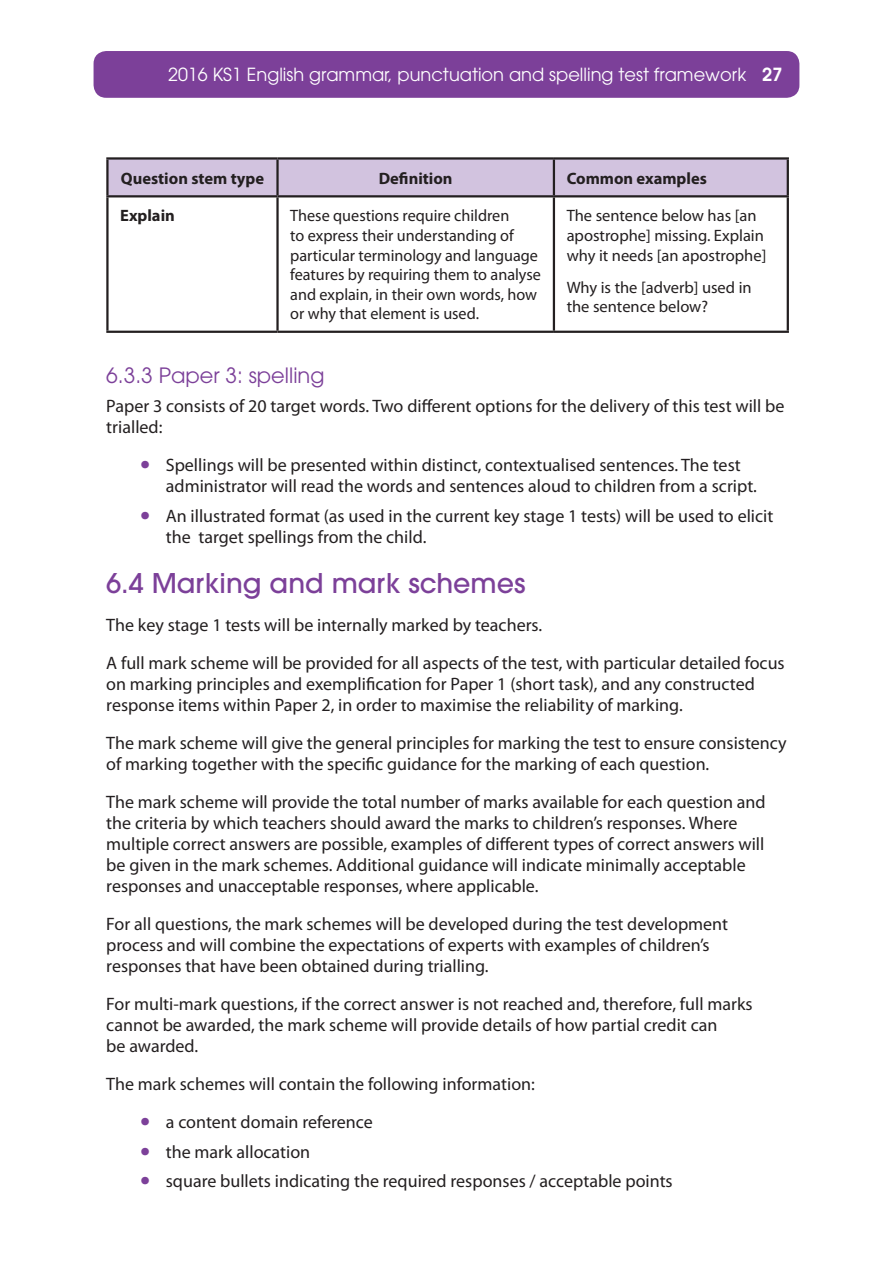
<style>
.page{position:relative;width:893px;height:1263px;background:#fff}
.page>*{position:absolute;margin:0;border:0;box-sizing:border-box;transform-origin:0 0}
.Heading_2{font:500 27px "ITC Avant Garde Std";color:#7c4099}
.Heading_3{font:21px "ITC Avant Garde Std";color:#7c4099}
.P__paragraph_text{font:18px/21px "Myriad Pro";color:#231f20}
.t1{font:18px "ITC Avant Garde Std";color:#fff}
.Table_body_LEFT{font:16.5px/19.5px "Myriad Pro";color:#231f20}
.Table_header_bold{font:700 16.5px "Myriad Pro";color:#231f20}
.Table_body_LEFT-2{font:700 16.5px "Myriad Pro";color:#231f20}
.s1{font-weight:600}
.s2{font-size:36px;color:#7c4099}
</style>
<div class="page">
<div style="left:94px;top:51px;width:705px;height:47px;background:#7c4099;border-radius:13px"></div>
<div style="left:109px;top:160px;width:678px;height:35px;background:#d2c3df"></div>
<svg style="left:109px;top:197px;width:678px;height:134px"></svg>
<hr style="left:106px;top:157px;width:172px;height:3px;background:#231f20">
<hr style="left:106px;top:160px;width:3px;height:35px;background:#231f20">
<hr style="left:278px;top:157px;width:276px;height:3px;background:#231f20">
<hr style="left:276px;top:160px;width:3px;height:35px;background:#231f20">
<hr style="left:554px;top:157px;width:235px;height:3px;background:#231f20">
<hr style="left:553px;top:160px;width:2px;height:35px;background:#231f20">
<hr style="left:787px;top:160px;width:2px;height:35px;background:#231f20">
<hr style="left:106px;top:197px;width:3px;height:134px;background:#231f20">
<hr style="left:276px;top:197px;width:3px;height:134px;background:#231f20">
<hr style="left:553px;top:197px;width:2px;height:134px;background:#231f20">
<hr style="left:787px;top:197px;width:2px;height:134px;background:#231f20">
<hr style="left:106px;top:195px;width:172px;height:2px;background:#231f20">
<hr style="left:278px;top:195px;width:276px;height:2px;background:#231f20">
<hr style="left:554px;top:195px;width:235px;height:2px;background:#231f20">
<hr style="left:106px;top:331px;width:172px;height:2px;background:#231f20">
<hr style="left:278px;top:331px;width:276px;height:2px;background:#231f20">
<hr style="left:554px;top:331px;width:235px;height:2px;background:#231f20">
<p class="t1" style="left:168px;top:63px;width:616px">2016 KS1 English grammar, punctuation and spelling test framework <span class="s1">27</span></p>
<p class="Table_header_bold" style="left:121px;top:167px;width:145px">Question stem type</p>
<p class="Table_header_bold" style="left:379px;top:167px;width:75px">Definition</p>
<p class="Table_header_bold" style="left:567px;top:167px;width:142px">Common examples</p>
<p class="Table_body_LEFT-2" style="left:120px;top:205px;width:56px">Explain</p>
<p class="Table_body_LEFT" style="left:290px;top:206px;width:252px">These questions require children<br>to express their understanding of particular terminology and language features by requiring them to analyse and explain, in their own words, how or why that element is used.</p>
<p class="Table_body_LEFT" style="left:567px;top:206px;width:201px">The sentence below has [an apostrophe] missing. Explain why it needs [an apostrophe]</p>
<p class="Table_body_LEFT" style="left:567px;top:277px;width:187px">Why is the [adverb] used in the sentence below?</p>
<p class="Heading_3" style="left:106px;top:362px;width:220px">6.3.3 Paper 3: spelling</p>
<p class="P__paragraph_text" style="left:106px;top:396px;width:680px">Paper 3 consists of 20 target words. Two different options for the delivery of this test will be trialled:</p>
<p class="P__paragraph_text" style="left:166px;top:455px;width:593px;text-indent:-26px"><span class="s2">•</span> Spellings will be presented within distinct, contextualised sentences. The test administrator will read the words and sentences aloud to children from a script.</p>
<p class="P__paragraph_text" style="left:166px;top:505px;width:609px;text-indent:-26px"><span class="s2">•</span> An illustrated format (as used in the current key stage 1 tests) will be used to elicit the target spellings from the child.</p>
<p class="Heading_2" style="left:106px;top:566px;width:421px">6.4 Marking and mark schemes</p>
<p class="P__paragraph_text" style="left:106px;top:614px;width:437px">The key stage 1 tests will be internally marked by teachers.</p>
<p class="P__paragraph_text" style="left:106px;top:652px;width:680px">A full mark scheme will be provided for all aspects of the test, with particular detailed focus on marking principles and exemplification for Paper 1 (short task), and any constructed response items within Paper 2, in order to maximise the reliability of marking.</p>
<p class="P__paragraph_text" style="left:106px;top:732px;width:682px">The mark scheme will give the general principles for marking the test to ensure consistency of marking together with the specific guidance for the marking of each question.</p>
<p class="P__paragraph_text" style="left:106px;top:791px;width:661px">The mark scheme will provide the total number of marks available for each question and the criteria by which teachers should award the marks to children’s responses. Where multiple correct answers are possible, examples of different types of correct answers will be given in the mark schemes. Additional guidance will indicate minimally acceptable responses and unacceptable responses, where applicable.</p>
<p class="P__paragraph_text" style="left:106px;top:913px;width:623px">For all questions, the mark schemes will be developed during the test development process and will combine the expectations of experts with examples of children’s responses that have been obtained during trialling.</p>
<p class="P__paragraph_text" style="left:106px;top:993px;width:648px">For multi-mark questions, if the correct answer is not reached and, therefore, full marks cannot be awarded, the mark scheme will provide details of how partial credit can<br>be awarded.</p>
<p class="P__paragraph_text" style="left:106px;top:1073px;width:430px">The mark schemes will contain the following information:</p>
<p class="P__paragraph_text" style="left:140px;top:1111px;width:234px"><span class="s2">•</span> a content domain reference</p>
<p class="P__paragraph_text" style="left:140px;top:1141px;width:171px"><span class="s2">•</span> the mark allocation</p>
<p class="P__paragraph_text" style="left:140px;top:1170px;width:534px"><span class="s2">•</span> square bullets indicating the required responses / acceptable points</p>
</div>
